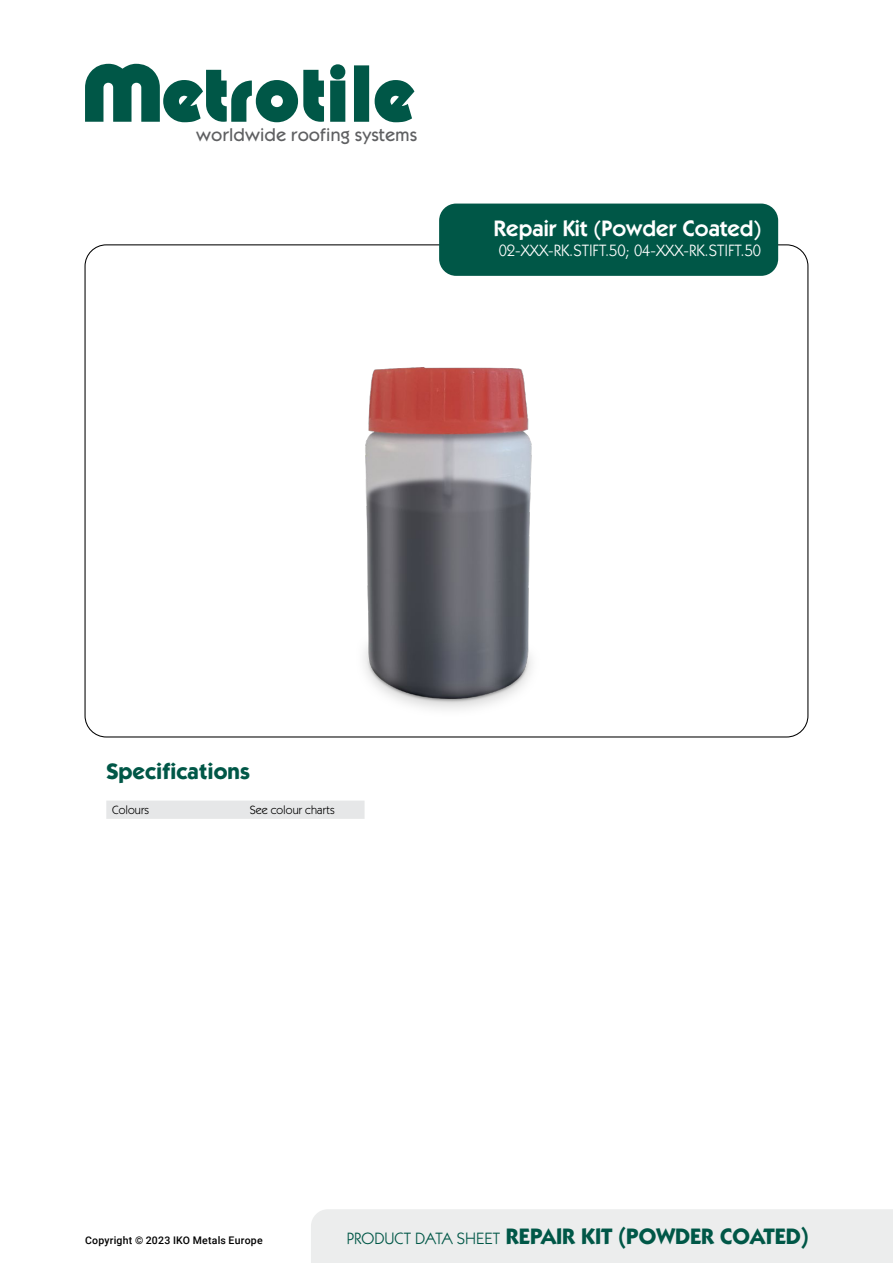
<style>
.page{position:relative;width:893px;height:1263px;background:#fff}
.page>*{position:absolute;margin:0;border:0;box-sizing:border-box;transform-origin:0 0}
.t1{font:700 22.5px "ITC Kabel Std";color:#005747}
.t2{font:600 22.5px "ITC Kabel Std";color:#fff}
.t3{font:500 18.6px "Kabel Itc TOT";color:#5f6062}
.t4{font:16.5px "ITC Kabel Std";color:#fff}
.t5{font:12px "ITC Kabel Std";letter-spacing:.01em;color:#000}
.t6{font:500 10.5px "Roboto";letter-spacing:.025em;color:#000}
.s1{font-weight:400;font-size:16.5px}
</style>
<div class="page">
<svg style="left:85px;top:64px;width:239px;height:58px"></svg>
<svg style="left:330px;top:64px;width:15px;height:58px"></svg>
<div style="left:354px;top:65px;width:15px;height:57px;background:#005747"></div>
<svg style="left:375px;top:80px;width:39px;height:42px"></svg>
<div style="left:439px;top:204px;width:339px;height:72px;background:#005747;border-radius:17px"></div>
<div style="left:106px;top:800px;width:259px;height:19px;background:#e6e7e8"></div>
<div style="left:311px;top:1209px;width:582px;height:54px;background:#eceded"></div>
<img style="left:364px;top:367px;width:168px;height:343px">
<p class="t3" style="left:196px;top:125px;width:223px">worldwide roofing systems</p>
<p class="t2" style="left:494px;top:215px;width:269px">Repair Kit (Powder Coated)</p>
<p class="t4" style="left:499px;top:241px;width:264px">02-XXX-RK.STIFT.50; 04-XXX-RK.STIFT.50</p>
<p class="t1" style="left:106px;top:758px;width:145px">Specifications</p>
<p class="t5" style="left:112px;top:803px;width:38px">Colours</p>
<p class="t5" style="left:250px;top:803px;width:87px">See colour charts</p>
<p class="t6" style="left:85px;top:1233px;width:179px">Copyright © 2023 IKO Metals Europe</p>
<p class="t1" style="left:347px;top:1223px;width:463px"><span class="s1">PRODUCT DATA SHEET</span> REPAIR KIT (POWDER COATED)</p>
</div>
